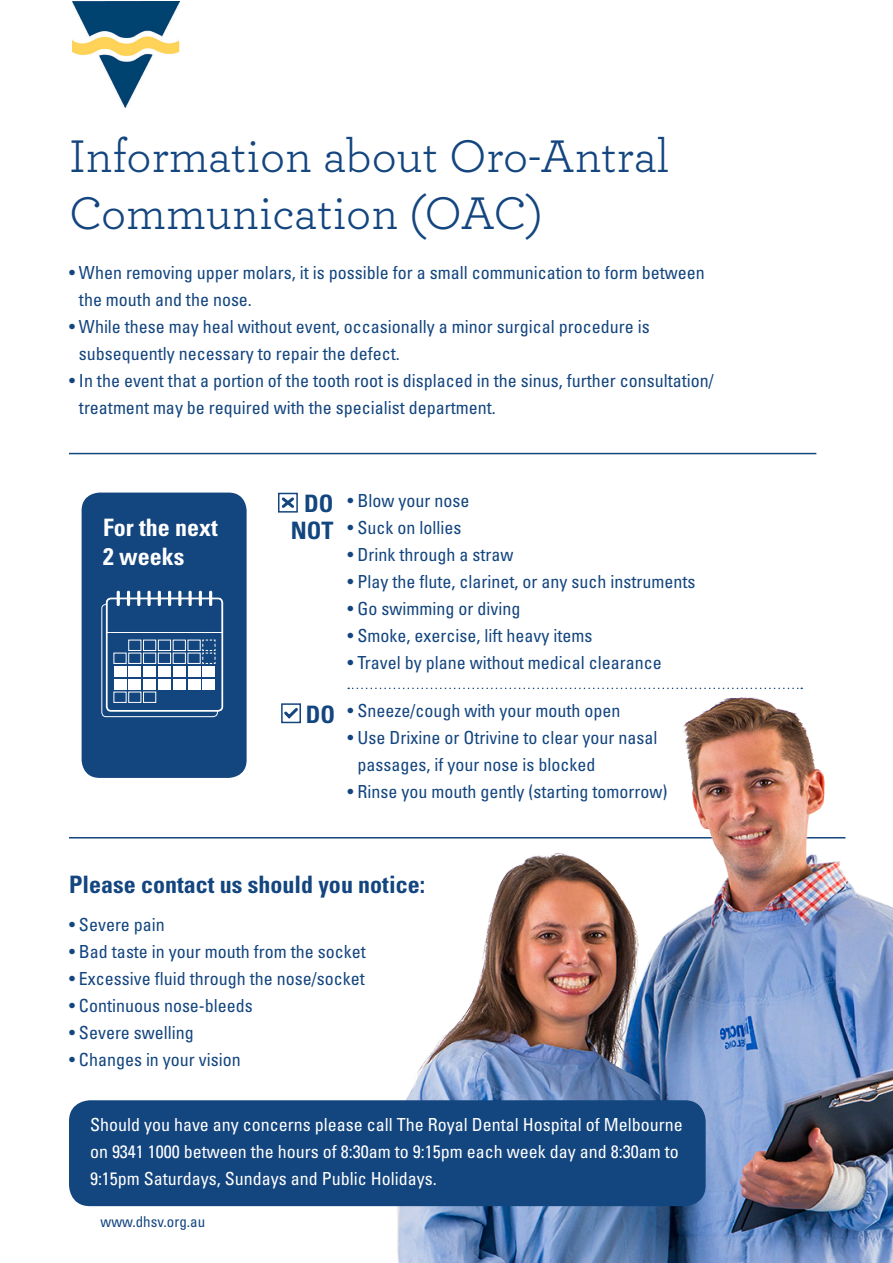
<style>
.page{position:relative;width:893px;height:1263px;background:#fff}
.page>*{position:absolute;margin:0;border:0;box-sizing:border-box;transform-origin:0 0}
.t1{font:48px/57px "Archer";color:#13457f}
.t2{font:700 condensed 24px/27px "Univers";color:#13457f;text-align:center}
.t3{font:700 condensed 24px/28.8px "Univers";color:#fff}
.t4{font:condensed 18px/27px "Univers";color:#13457f}
.t5{font:condensed 18px/27px "Univers";color:#fff}
.t6{font:condensed 15px "Univers";color:#13457f}
</style>
<div class="page">
<hr style="left:69px;top:837px;width:776px;height:1px;background:#13457f">
<div style="left:82px;top:493px;width:165px;height:285px;background:#13457f;border-radius:18px"></div>
<img style="left:365px;top:687px;width:528px;height:576px">
<div style="left:69px;top:1100px;width:637px;height:106px;background:#13457f;border-radius:21px"></div>
<img style="left:73px;top:2px;width:106px;height:105px">
<hr style="left:117px;top:591px;width:3px;height:15px;background:#fff">
<hr style="left:127px;top:591px;width:3px;height:15px;background:#fff">
<hr style="left:137px;top:591px;width:3px;height:15px;background:#fff">
<svg style="left:147px;top:591px;width:4px;height:15px"></svg>
<hr style="left:158px;top:591px;width:3px;height:15px;background:#fff">
<hr style="left:168px;top:591px;width:3px;height:15px;background:#fff">
<hr style="left:178px;top:591px;width:3px;height:15px;background:#fff">
<hr style="left:189px;top:591px;width:3px;height:15px;background:#fff">
<hr style="left:199px;top:591px;width:3px;height:15px;background:#fff">
<hr style="left:209px;top:591px;width:3px;height:15px;background:#fff">
<svg style="left:101px;top:598px;width:122px;height:119px"></svg>
<hr style="left:69px;top:453px;width:747px;height:1px;background:#13457f">
<div style="left:281px;top:703px;width:20px;height:20px;border:2px solid #13457f"></div>
<div style="left:278px;top:493px;width:20px;height:20px;border:2px solid #13457f"></div>
<svg style="left:281px;top:705px;width:20px;height:16px"></svg>
<svg style="left:279px;top:495px;width:18px;height:16px"></svg>
<p class="t1" style="left:69px;top:126px;width:602px">Information about Oro-Antral<br>Communication (OAC)</p>
<p class="t4" style="left:79px;top:259px;width:627px;text-indent:-10px">• When removing upper molars, it is possible for a small communication to form between the mouth and the nose.</p>
<p class="t4" style="left:79px;top:313px;width:572px;text-indent:-10px">• While these may heal without event, occasionally a minor surgical procedure is subsequently necessary to repair the defect.</p>
<p class="t4" style="left:79px;top:367px;width:636px;text-indent:-10px">• In the event that a portion of the tooth root is displaced in the sinus, further consultation/ treatment may be required with the specialist department.</p>
<p class="t3" style="left:103px;top:513px;width:116px">For the next<br>2 weeks</p>
<p class="t2" style="left:291px;top:489px;width:44px">DO<br>NOT</p>
<p class="t2" style="left:306px;top:701px;width:31px">DO</p>
<p class="t4" style="left:347px;top:487px;width:123px">• Blow your nose</p>
<p class="t4" style="left:347px;top:514px;width:115px">• Suck on lollies</p>
<p class="t4" style="left:347px;top:541px;width:167px">• Drink through a straw</p>
<p class="t4" style="left:347px;top:568px;width:349px">• Play the flute, clarinet, or any such instruments</p>
<p class="t4" style="left:347px;top:595px;width:174px">• Go swimming or diving</p>
<p class="t4" style="left:347px;top:622px;width:246px">• Smoke, exercise, lift heavy items</p>
<p class="t4" style="left:347px;top:649px;width:316px">• Travel by plane without medical clearance</p>
<p class="t4" style="left:347px;top:697px;width:274px">• Sneeze/cough with your mouth open</p>
<p class="t4" style="left:357px;top:724px;width:301px;text-indent:-10px">• Use Drixine or Otrivine to clear your nasal passages, if your nose is blocked</p>
<p class="t4" style="left:347px;top:778px;width:321px">• Rinse you mouth gently (starting tomorrow)</p>
<p class="t2" style="left:69px;top:871px;width:357px">Please contact us should you notice:</p>
<p class="t4" style="left:69px;top:911px;width:97px">• Severe pain</p>
<p class="t4" style="left:69px;top:938px;width:298px">• Bad taste in your mouth from the socket</p>
<p class="t4" style="left:69px;top:965px;width:297px">• Excessive fluid through the nose/socket</p>
<p class="t4" style="left:69px;top:992px;width:185px">• Continuous nose-bleeds</p>
<p class="t4" style="left:69px;top:1019px;width:126px">• Severe swelling</p>
<p class="t4" style="left:69px;top:1046px;width:173px">• Changes in your vision</p>
<p class="t5" style="left:90px;top:1111px;width:594px">Should you have any concerns please call The Royal Dental Hospital of Melbourne on 9341 1000 between the hours of 8:30am to 9:15pm each week day and 8:30am to<br>9:15pm Saturdays, Sundays and Public Holidays.</p>
<p class="t6" style="left:100px;top:1212px;width:106px">www.dhsv.org.au</p>
</div>
